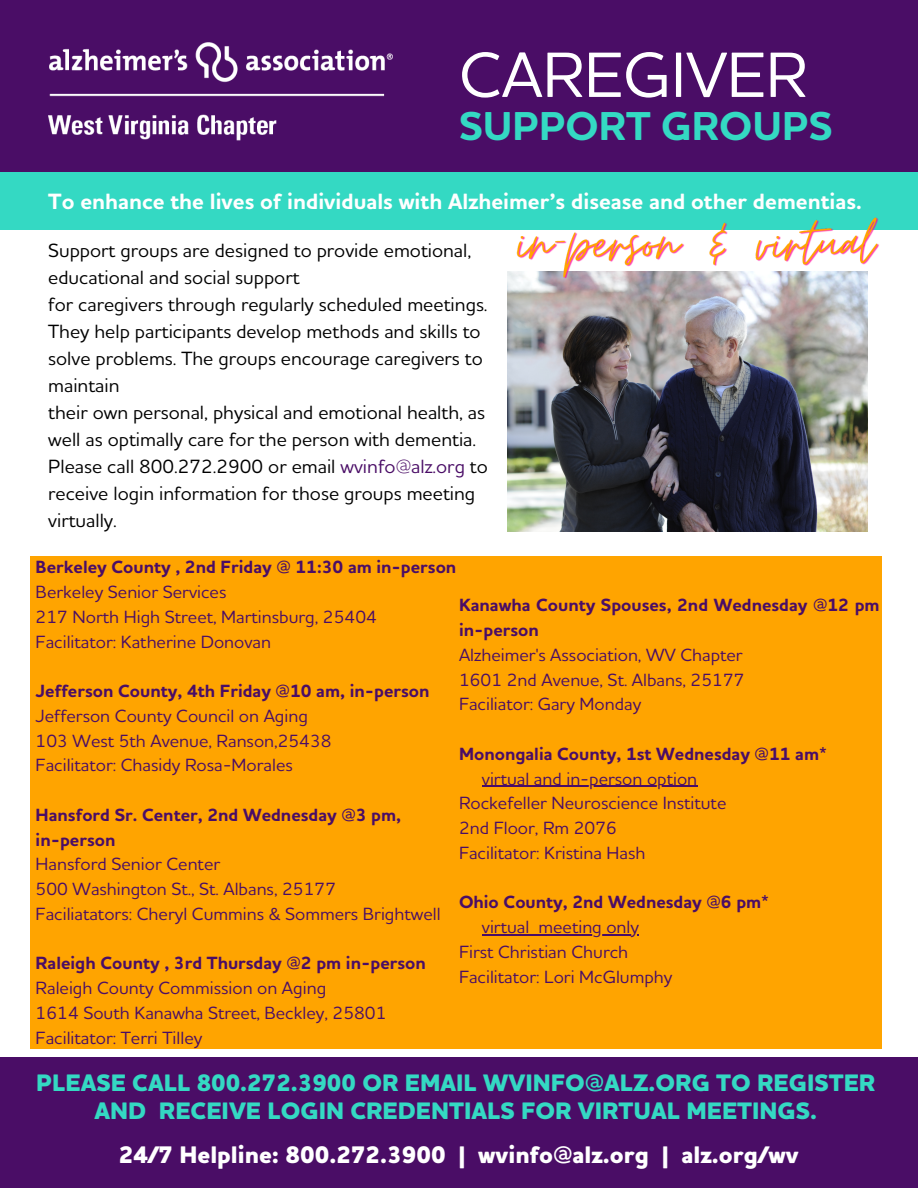
<style>
.page{position:relative;width:918px;height:1188px;background:#fff}
.page>*{position:absolute;margin:0;border:0;box-sizing:border-box;transform-origin:0 0}
.t1{font:500 65.1px "Houschka Alt Pro";color:#fff}
.t2{font:700 41.1px "Houschka Alt Pro";color:#34d9c3}
.t3{font:800 24.45px "Houschka Alt Pro";color:#fff}
.t4{font:800 24.3px/28.2px "Houschka Alt Pro";color:#34d9c3;text-align:center}
.t5{font:700 22.5px "Houschka Alt Pro";color:#fff}
.t6{font:500 19.5px/27px "Houschka Alt Pro";color:#000}
.t7{font:500 18px "Houschka Alt Pro";color:#4a0d66}
.t8{font:700 18px/24.8px "Houschka Alt Pro";color:#4a0d66}
.s1{color:#4a0d66}
</style>
<div class="page">
<div style="left:0;top:0;width:918px;height:201px;background:#4a0d66"></div>
<div style="left:0;top:173px;width:918px;height:57px;background:#34d9c3"></div>
<div style="left:0;top:1058px;width:918px;height:130px;background:#4a0d66"></div>
<img style="left:507px;top:271px;width:360px;height:260px">
<img style="left:48px;top:43px;width:344px;height:98px">
<div style="left:30px;top:556px;width:851px;height:493px;background:#ffa400"></div>
<img style="left:516px;top:217px;width:363px;height:75px">
<hr style="left:482px;top:786px;width:215px;height:1px;background:#4a0d66">
<hr style="left:482px;top:934px;width:47px;height:1px;background:#4a0d66">
<hr style="left:539px;top:934px;width:100px;height:1px;background:#4a0d66">
<p class="t1" style="left:459px;top:33px;width:350px">CAREGIVER</p>
<p class="t2" style="left:459px;top:99px;width:375px">SUPPORT GROUPS</p>
<p class="t5" style="left:48px;top:187px;width:815px">To enhance the lives of individuals with Alzheimer’s disease and other dementias.</p>
<p class="t6" style="left:48px;top:236px;width:425px">Support groups are designed to provide emotional, educational and social support</p>
<p class="t6" style="left:48px;top:290px;width:441px">for caregivers through regularly scheduled meetings.<br>They help participants develop methods and skills to solve problems. The groups encourage caregivers to maintain</p>
<p class="t6" style="left:48px;top:398px;width:441px">their own personal, physical and emotional health, as well as optimally care for the person with dementia.<br>Please call 800.272.2900 or email <span class="s1">wvinfo@alz.org</span> to receive login information for those groups meeting virtually.</p>
<p class="t8" style="left:36px;top:554px;width:422px">Berkeley County , 2nd Friday @ 11:30 am in-person</p>
<p class="t7" style="left:36px;top:580px;width:192px">Berkeley Senior Services</p>
<p class="t7" style="left:36px;top:605px;width:343px">217 North High Street, Martinsburg, 25404</p>
<p class="t7" style="left:36px;top:630px;width:237px">Facilitator: Katherine Donovan</p>
<p class="t8" style="left:36px;top:678px;width:395px">Jefferson County, 4th Friday @10 am, in-person</p>
<p class="t7" style="left:36px;top:704px;width:274px">Jefferson County Council on Aging</p>
<p class="t7" style="left:36px;top:729px;width:298px">103 West 5th Avenue, Ranson,25438</p>
<p class="t7" style="left:36px;top:754px;width:259px">Facilitator: Chasidy Rosa-Morales</p>
<p class="t8" style="left:36px;top:802px;width:367px">Hansford Sr. Center, 2nd Wednesday @3 pm,</p>
<p class="t8" style="left:36px;top:827px;width:81px">in-person</p>
<p class="t7" style="left:36px;top:853px;width:186px">Hansford Senior Center</p>
<p class="t7" style="left:36px;top:877px;width:302px">500 Washington St., St. Albans, 25177</p>
<p class="t7" style="left:36px;top:902px;width:407px">Faciliatators: Cheryl Cummins &amp; Sommers Brightwell</p>
<p class="t8" style="left:36px;top:950px;width:392px">Raleigh County , 3rd Thursday @2 pm in-person</p>
<p class="t7" style="left:36px;top:976px;width:292px">Raleigh County Commission on Aging</p>
<p class="t7" style="left:36px;top:1001px;width:352px">1614 South Kanawha Street, Beckley, 25801</p>
<p class="t7" style="left:36px;top:1026px;width:168px">Facilitator: Terri Tilley</p>
<p class="t8" style="left:459px;top:592px;width:422px">Kanawha County Spouses, 2nd Wednesday @12 pm in-person</p>
<p class="t7" style="left:459px;top:643px;width:285px">Alzheimer's Association, WV Chapter</p>
<p class="t7" style="left:459px;top:668px;width:287px">1601 2nd Avenue, St. Albans, 25177</p>
<p class="t7" style="left:459px;top:693px;width:184px">Faciliator: Gary Monday</p>
<p class="t8" style="left:459px;top:741px;width:369px">Monongalia County, 1st Wednesday @11 am*</p>
<p class="t7" style="left:482px;top:767px;width:217px">virtual and in-person option</p>
<p class="t7" style="left:459px;top:792px;width:269px">Rockefeller Neuroscience Institute</p>
<p class="t7" style="left:459px;top:816px;width:160px">2nd Floor, Rm 2076</p>
<p class="t7" style="left:459px;top:841px;width:188px">Facilitator: Kristina Hash</p>
<p class="t8" style="left:459px;top:889px;width:312px">Ohio County, 2nd Wednesday @6 pm*</p>
<p class="t7" style="left:482px;top:915px;width:159px">virtual meeting only</p>
<p class="t7" style="left:459px;top:940px;width:171px">First Christian Church</p>
<p class="t7" style="left:459px;top:965px;width:215px">Facilitator: Lori McGlumphy</p>
<p class="t4" style="left:36px;top:1068px;width:841px">PLEASE CALL 800.272.3900 OR EMAIL WVINFO@ALZ.ORG TO REGISTER<br>AND RECEIVE LOGIN CREDENTIALS FOR VIRTUAL MEETINGS.</p>
<p class="t3" style="left:119px;top:1139px;width:681px">24/7 Helpline: 800.272.3900 | wvinfo@alz.org | alz.org/wv</p>
</div>
